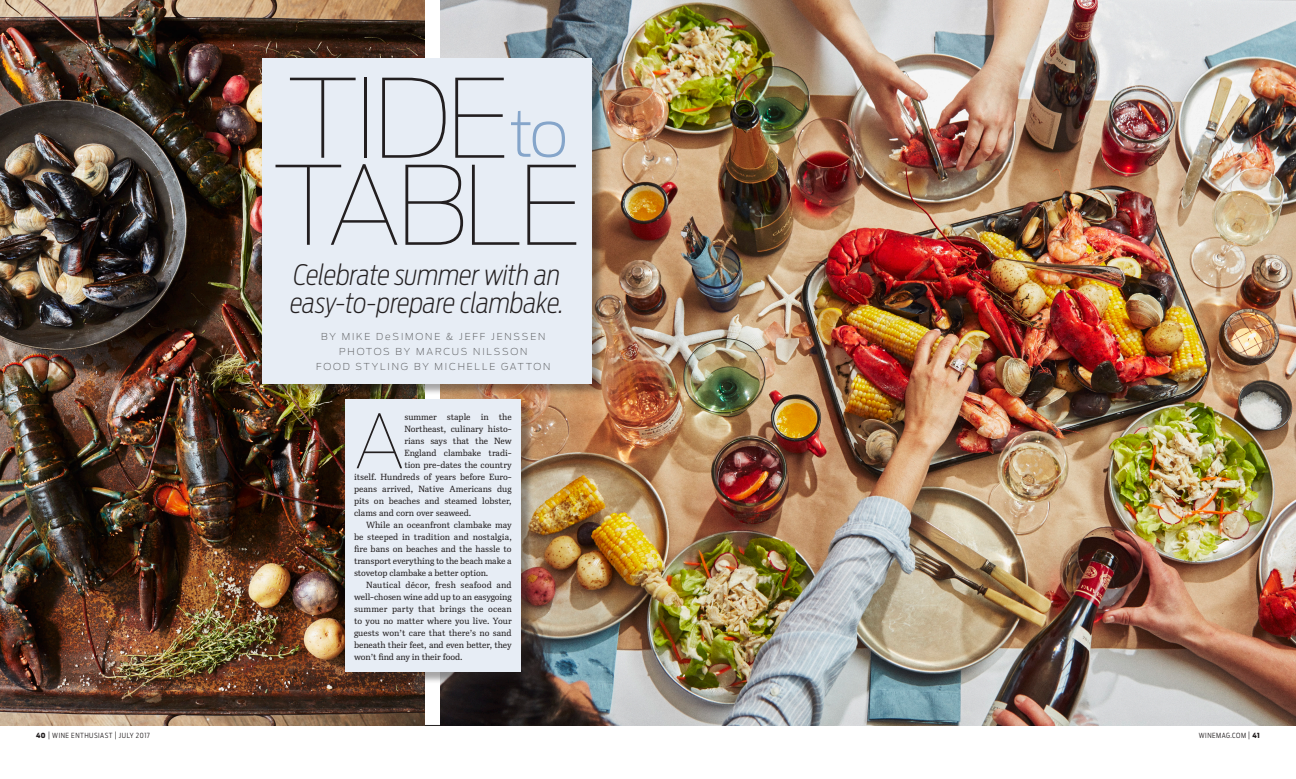
<style>
.page{position:relative;width:1296px;height:779px;background:#fff}
.page>*{position:absolute;margin:0;border:0;box-sizing:border-box;transform-origin:0 0}
.HEADLINE{font:100 108px/87px "Antenna";letter-spacing:-.055em;color:#231f20}
.BODY_TEXT_ANTENNA{font:100 73.8px "Antenna";color:#231f20}
.DEK{font:italic 200 28px/28px "Antenna Cond";letter-spacing:-.01em;color:#231f20}
.BODY_TEXT_IBIS{font:200 9.5px "Antenna";letter-spacing:.195em;color:#57585a}
.BODY_TEXT_IBIS-2{font:300 9px/12px "Ibis Text";letter-spacing:-.01em;color:#231f20;text-align:justify}
.BODY_TEXT_ANTENNA-2{font:300 9px "Ibis Text";letter-spacing:-.005em;color:#231f20}
.t1{font:300 7px "Antenna Cond";letter-spacing:.075em;color:#231f20}
.s1{font-weight:200;font-size:63px;color:#85a5ca}
.s2{font-weight:900}
.s3{font-size:8.4px}
</style>
<div class="page">
<hr style="left:0;top:724px;width:648px;height:2px;background:#231f20">
<img style="left:0;top:0;width:425px;height:726px">
<img style="left:440px;top:0;width:856px;height:726px">
<div style="left:347px;top:401px;width:186px;height:283px;background:#231f20;opacity:.4"></div>
<div style="left:345px;top:399px;width:176px;height:272px;background:#e7edf5"></div>
<div style="left:264px;top:59px;width:340px;height:336px;background:#231f20;opacity:.4"></div>
<div style="left:263px;top:58px;width:329px;height:325px;background:#e7edf5"></div>
<p class="HEADLINE" style="left:272px;top:72px;width:313px">TIDE <span class="s1">to<br></span>TABLE</p>
<p class="DEK" style="left:290px;top:260px;width:275px">Celebrate summer with an easy-to-prepare clambake.</p>
<p class="BODY_TEXT_IBIS" style="left:321px;top:330px;width:226px">BY MIKE DeSIMONE &amp; JEFF JENSSEN</p>
<p class="BODY_TEXT_IBIS" style="left:339px;top:345px;width:190px">PHOTOS BY MARCUS NILSSON</p>
<p class="BODY_TEXT_IBIS" style="left:316px;top:360px;width:236px">FOOD STYLING BY MICHELLE GATTON</p>
<p class="BODY_TEXT_ANTENNA" style="left:354px;top:394px;width:52px">A</p>
<p class="BODY_TEXT_ANTENNA-2" style="left:404px;top:411px;width:109px">summer staple in the</p>
<p class="BODY_TEXT_ANTENNA-2" style="left:404px;top:423px;width:109px">Northeast, culinary histo-</p>
<p class="BODY_TEXT_ANTENNA-2" style="left:404px;top:435px;width:109px">rians says that the New</p>
<p class="BODY_TEXT_ANTENNA-2" style="left:404px;top:447px;width:109px">England clambake tradi-</p>
<p class="BODY_TEXT_ANTENNA-2" style="left:404px;top:459px;width:109px">tion pre-dates the country</p>
<p class="BODY_TEXT_ANTENNA-2" style="left:354px;top:471px;width:159px">itself. Hundreds of years before Euro-</p>
<p class="BODY_TEXT_ANTENNA-2" style="left:354px;top:483px;width:159px">peans arrived, Native Americans dug</p>
<p class="BODY_TEXT_ANTENNA-2" style="left:354px;top:495px;width:159px">pits on beaches and steamed lobster,</p>
<p class="BODY_TEXT_ANTENNA-2" style="left:354px;top:507px;width:119px">clams and corn over seaweed.</p>
<p class="BODY_TEXT_IBIS-2" style="left:354px;top:519px;width:159px;text-indent:12px">While an oceanfront clambake may be steeped in tradition and nostalgia, fire bans on beaches and the hassle to transport everything to the beach make a stovetop clambake a better option.</p>
<p class="BODY_TEXT_IBIS-2" style="left:354px;top:579px;width:159px;text-indent:12px">Nautical décor, fresh seafood and well-chosen wine add up to an easygoing summer party that brings the ocean to you no matter where you live. Your guests won’t care that there’s no sand beneath their feet, and even better, they won’t find any in their food.</p>
<p class="t1" style="left:36px;top:731px;width:115px"><span class="s2">40</span> <span class="s3">|</span> WINE ENTHUSIAST <span class="s3">|</span> JULY 2017</p>
<p class="t1" style="left:1199px;top:731px;width:63px">WINEMAG.COM <span class="s3">|</span> <span class="s2">41</span></p>
</div>
